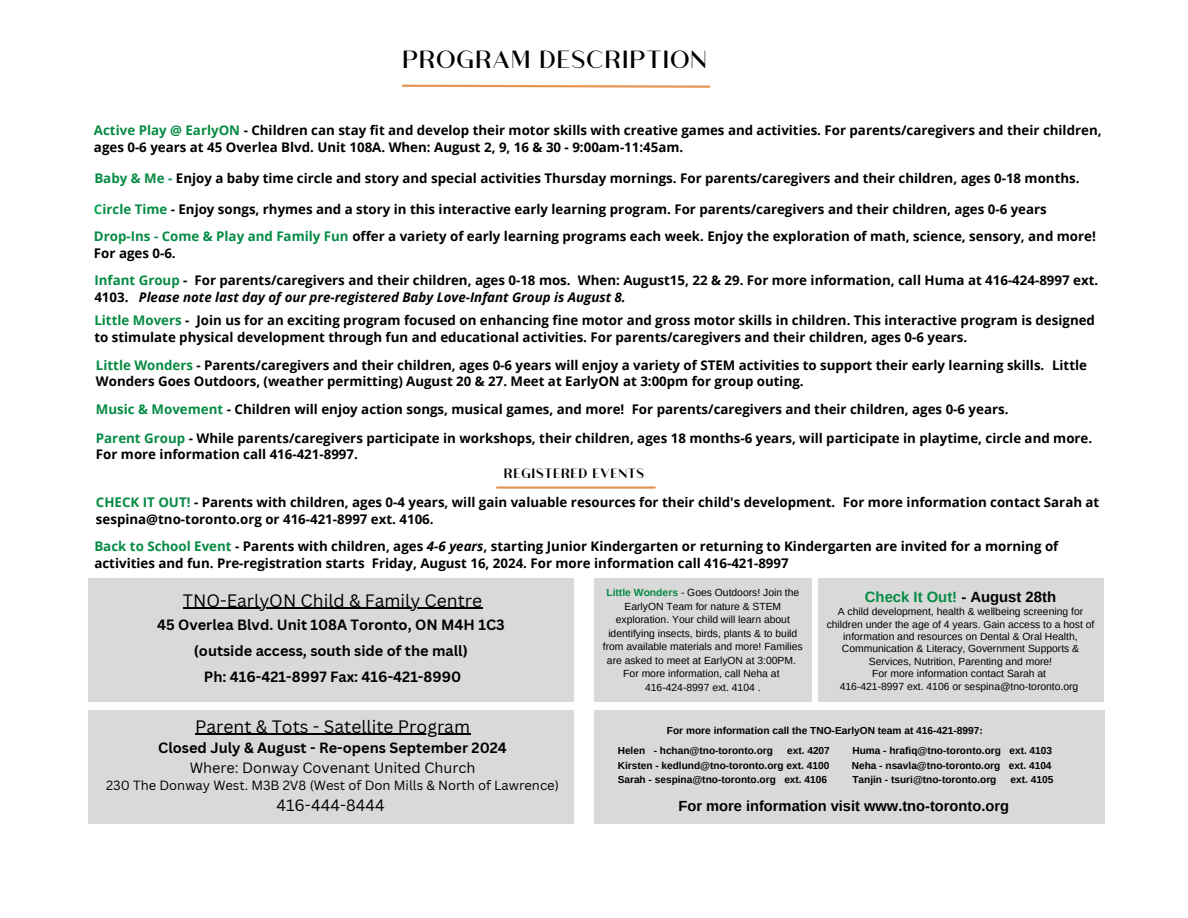
<style>
.page{position:relative;width:1188px;height:918px;background:#fff}
.page>*{position:absolute;margin:0;border:0;box-sizing:border-box;transform-origin:0 0}
.t1{font:26.4px "Athena";color:#000}
.t2{font:17.55px "Canva Sans";color:#000}
.t3{font:16.05px "Canva Sans";color:#000}
.t4{font:700 14.85px "Arimo";color:#058b43}
.t5{font:700 14.7px "Arimo";color:#000}
.t6{font:700 14.55px/25.8px "Canva Sans";color:#000;text-align:center}
.t7{font:700 14.4px "Athena";color:#000}
.t8{font:700 13.35px/16.6px "Open Sans";color:#000}
.t9{font:13.05px "Canva Sans";color:#000}
.t10{font:10.35px/13.5px "Arimo";color:#000;text-align:center}
.t11{font:700 10.2px "Arimo";color:#000}
.t12{font:700 10.05px "Arimo";color:#000}
.s1{color:#058b43}
.s2{color:#00aa4f}
.s3{font-style:italic}
.s4{color:#000}
.s5{font-weight:700;color:#058b43}
.s6{font-weight:400}
</style>
<div class="page">
<svg style="left:401px;top:84px;width:310px;height:4px"></svg>
<div style="left:89px;top:710px;width:485px;height:113px;background:#d9d9d9"></div>
<hr style="left:195px;top:734px;width:275px;height:1px;background:#000">
<div style="left:594px;top:710px;width:511px;height:113px;background:#d9d9d9"></div>
<div style="left:89px;top:578px;width:485px;height:124px;background:#d9d9d9"></div>
<hr style="left:183px;top:608px;width:299px;height:1px;background:#000">
<div style="left:594px;top:578px;width:218px;height:124px;background:#d9d9d9"></div>
<hr style="left:497px;top:486px;width:158px;height:3px;background:#e39754">
<div style="left:818px;top:578px;width:285px;height:124px;background:#d9d9d9"></div>
<h1 class="t1" style="left:402px;top:50px;width:307px">PROGRAM DESCRIPTION</h1>
<h2 class="t8" style="left:94px;top:122px;width:1009px"><span class="s1">Active Play @ EarlyON</span> - Children can stay fit and develop their motor skills with creative games and activities. For parents/caregivers and their children, ages 0-6 years at 45 Overlea Blvd. Unit 108A. When: August 2, 9, 16 &amp; 30 - 9:00am-11:45am.</h2>
<h3 class="t8" style="left:94px;top:169px;width:987px"><span class="s1">Baby &amp; Me -</span> Enjoy a baby time circle and story and special activities Thursday mornings. For parents/caregivers and their children, ages 0-18 months.</h3>
<h3 class="t8" style="left:94px;top:200px;width:954px"><span class="s2">C</span><span class="s1">ircle Time</span> - Enjoy songs, rhymes and a story in this interactive early learning program. For parents/caregivers and their children, ages 0-6 years</h3>
<h3 class="t8" style="left:94px;top:228px;width:1003px"><span class="s1">Drop-Ins - Come &amp; Play and Family Fun</span> offer a variety of early learning programs each week. Enjoy the exploration of math, science, sensory, and more!<br>For ages 0-6.</h3>
<h3 class="t8" style="left:94px;top:272px;width:1005px"><span class="s1">Infant Group</span> - For parents/caregivers and their children, ages 0-18 mos. When: August15, 22 &amp; 29. For more information, call Huma at 416-424-8997 ext.<br>4103. <span class="s3">Please note last day of our pre-registered Baby Love-Infant Group is August 8.</span></h3>
<h3 class="t8" style="left:94px;top:312px;width:1002px"><span class="s1">Little Movers</span> - Join us for an exciting program focused on enhancing fine motor and gross motor skills in children. This interactive program is designed to stimulate physical development through fun and educational activities. For parents/caregivers and their children, ages 0-6 years.</h3>
<h3 class="t8" style="left:96px;top:356px;width:993px"><span class="s1">Little Wonders</span> - Parents/caregivers and their children, ages 0-6 years will enjoy a variety of STEM activities to support their early learning skills. Little<br>Wonders Goes Outdoors, (weather permitting) August 20 &amp; 27. Meet at EarlyON at 3:00pm for group outing.</h3>
<h3 class="t8" style="left:96px;top:400px;width:914px"><span class="s1">Music &amp; Movement</span> - Children will enjoy action songs, musical games, and more! For parents/caregivers and their children, ages 0-6 years.</h3>
<h3 class="t8" style="left:96px;top:429px;width:998px"><span class="s1">Parent Group</span> - While parents/caregivers participate in workshops, their children, ages 18 months-6 years, will participate in playtime, circle and more.<br>For more information call 416-421-8997.</h3>
<h3 class="t7" style="left:504px;top:463px;width:142px">REGISTERED EVENTS</h3>
<p class="t8" style="left:96px;top:493px;width:1005px"><span class="s1">CHECK IT OUT!</span> - Parents with children, ages 0-4 years, will gain valuable resources for their child's development. For more information contact Sarah at sespina@tno-toronto.org or 416-421-8997 ext. 4106.</p>
<h4 class="t8" style="left:94px;top:538px;width:966px"><span class="s1">Back to School Event</span> - Parents with children, ages <span class="s3">4-6 years</span>, starting Junior Kindergarten or returning to Kindergarten are invited for a morning of activities and fun. Pre-registration starts Friday, August 16, 2024. For more information call 416-421-8997</h4>
<h5 class="t4" style="left:865px;top:588px;width:193px">Check It Out! <span class="s4">- August 28th</span></h5>
<h5 class="t10" style="left:827px;top:606px;width:269px;line-height:12.3px">A child development, health &amp; wellbeing screening for children under the age of 4 years. Gain access to a host of information and resources on Dental &amp; Oral Health, Communication &amp; Literacy, Government Supports &amp; Services, Nutrition, Parenting and more!</h5>
<h3 class="t10" style="left:840px;top:667px;width:240px;line-height:12.3px">For more information contact Sarah at<br>416-421-8997 ext. 4106 or sespina@tno-toronto.org</h3>
<p class="t10" style="left:603px;top:586px;width:201px"><span class="s5">Little Wonders</span> - Goes Outdoors! Join the EarlyON Team for nature &amp; STEM exploration. Your child will learn about identifying insects, birds, plants &amp; to build from available materials and more! Families are asked to meet at EarlyON at 3:00PM.</p>
<p class="t10" style="left:623px;top:667px;width:158px">For more information, call Neha at</p>
<p class="t10" style="left:645px;top:681px;width:117px">416-424-8997 ext. 4104 .</p>
<p class="t2" style="left:183px;top:588px;width:301px">TNO-EarlyON Child &amp; Family Centre</p>
<p class="t6" style="left:157px;top:612px;width:349px">45 Overlea Blvd. Unit 108A Toronto, ON M4H 1C3 (outside access, south side of the mall)<br>Ph: 416-421-8997 Fax: 416-421-8990</p>
<h3 class="t2" style="left:195px;top:714px;width:277px">Parent &amp; Tots - Satellite Program</h3>
<h3 class="t6" style="left:158px;top:738px;width:350px;line-height:19.5px">Closed July &amp; August - Re-opens September 2024<br><span class="s6">Where: Donway Covenant United Church</span></h3>
<h3 class="t9" style="left:106px;top:776px;width:454px">230 The Donway West. M3B 2V8 (West of Don Mills &amp; North of Lawrence)</h3>
<h3 class="t3" style="left:276px;top:794px;width:110px">416-444-8444</h3>
<h3 class="t11" style="left:667px;top:725px;width:318px">For more information call the TNO-EarlyON team at 416-421-8997:</h3>
<h4 class="t12" style="left:618px;top:745px;width:157px">Helen - hchan@tno-toronto.org</h4>
<h4 class="t12" style="left:787px;top:745px;width:44px">ext. 4207</h4>
<h4 class="t12" style="left:852px;top:745px;width:201px">Huma - hrafiq@tno-toronto.org ext. 4103</h4>
<h4 class="t12" style="left:618px;top:759px;width:213px">Kirsten - kedlund@tno-toronto.org ext. 4100</h4>
<h4 class="t12" style="left:852px;top:759px;width:201px">Neha - nsavla@tno-toronto.org ext. 4104</h4>
<h4 class="t12" style="left:618px;top:774px;width:211px">Sarah - sespina@tno-toronto.org ext. 4106</h4>
<h4 class="t12" style="left:852px;top:774px;width:146px">Tanjin - tsuri@tno-toronto.org</h4>
<p class="t12" style="left:1011px;top:774px;width:44px">ext. 4105</p>
<p class="t5" style="left:678px;top:797px;width:332px">For more information visit www.tno-toronto.org</p>
</div>
